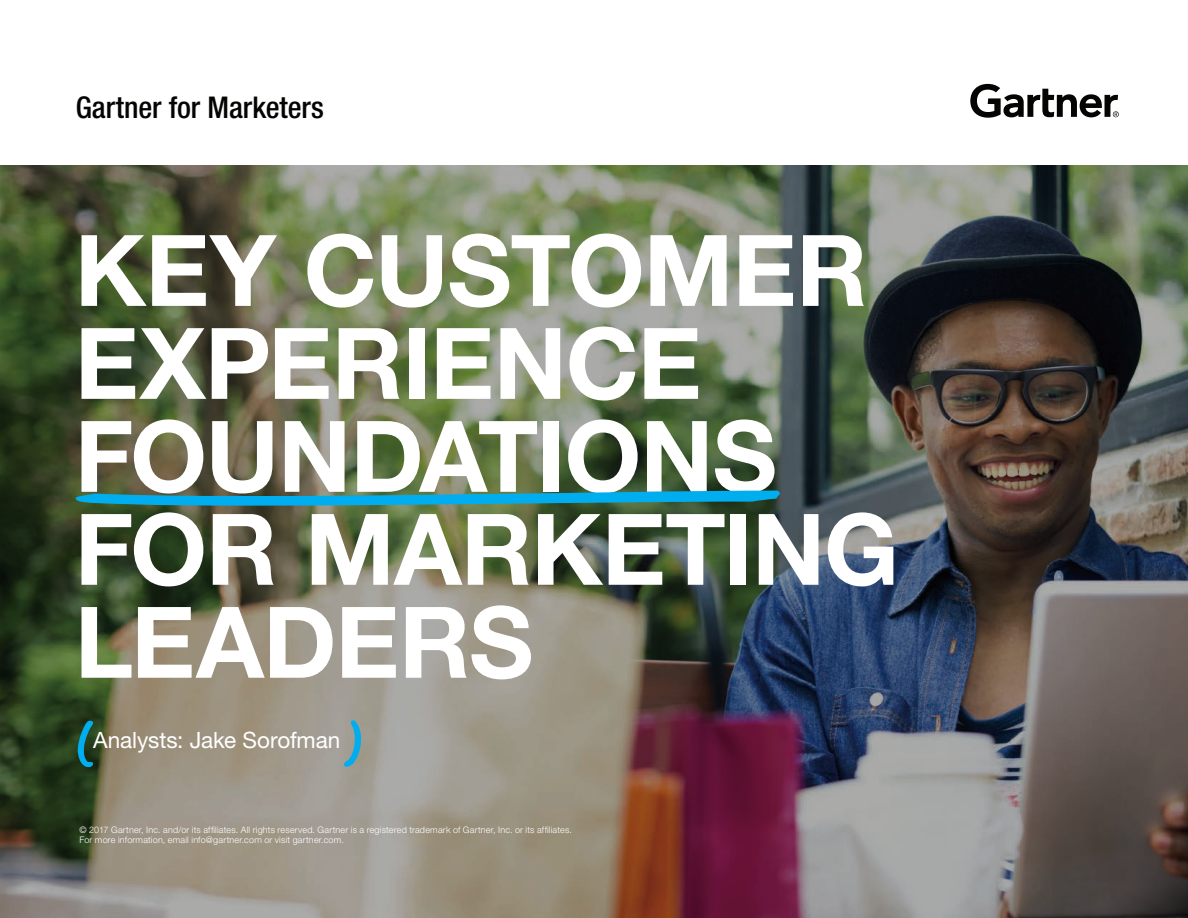
<style>
.page{position:relative;width:1188px;height:918px;background:#fff}
.page>*{position:absolute;margin:0;border:0;box-sizing:border-box;transform-origin:0 0}
.t1{font:700 99px/93px "Helvetica Neue LT";letter-spacing:-.01em;color:#fff}
.t2{font:500 condensed 30px "Helvetica Neue LT";letter-spacing:-.005em;color:#040503}
.t3{font:22.5px "Helvetica Neue LT";letter-spacing:-.005em;color:#fff}
.t4{font:300 9px/10.5px "Helvetica Neue LT";letter-spacing:.025em;color:#fff}
</style>
<div class="page">
<svg style="left:970px;top:84px;width:149px;height:34px"></svg>
<img style="left:0;top:166px;width:1188px;height:752px">
<svg style="left:344px;top:720px;width:19px;height:49px"></svg>
<svg style="left:77px;top:720px;width:17px;height:48px"></svg>
<svg style="left:70px;top:491px;width:713px;height:18px;background:#26899b"></svg>
<h2 class="t2" style="left:76px;top:89px;width:250px">Gartner for Marketers</h2>
<h1 class="t1" style="left:75px;top:222px;width:826px">KEY CUSTOMER<br>EXPERIENCE<br>FOUNDATIONS<br>FOR MARKETING<br>LEADERS</h1>
<h3 class="t3" style="left:93px;top:727px;width:249px">Analysts: Jake Sorofman</h3>
<p class="t4" style="left:80px;top:824px;width:494px">© 2017 Gartner, Inc. and/or its affiliates. All rights reserved. Gartner is a registered trademark of Gartner, Inc. or its affiliates.<br>For more information, email info@gartner.com or visit gartner.com.</p>
</div>
